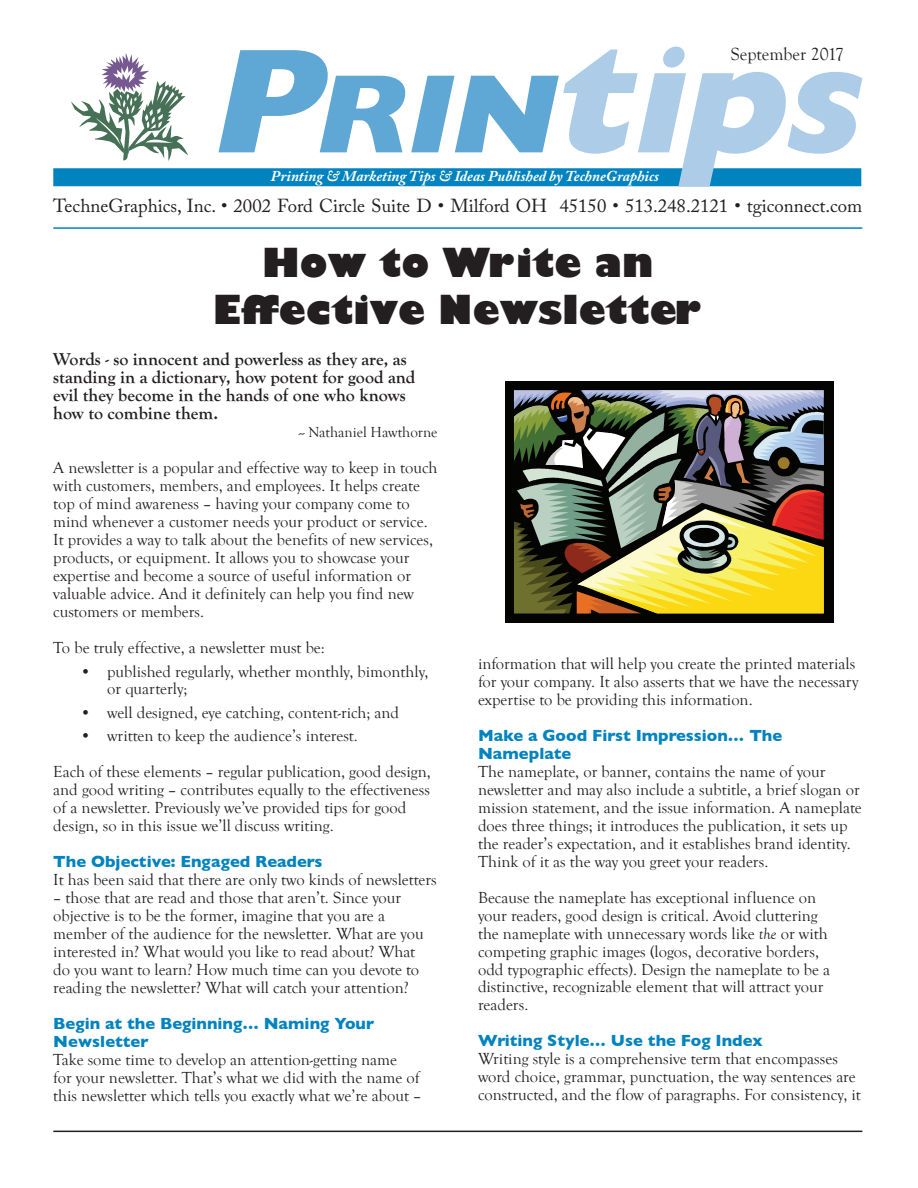
<style>
.page{position:relative;width:918px;height:1188px;background:#fff}
.page>*{position:absolute;margin:0;border:0;box-sizing:border-box;transform-origin:0 0}
.t1{font:800 39px/46.8px "Gill Sans";color:#231f20;text-align:center}
.t2{font:18.75px "Adobe Caslon Pro";color:#231f20}
.t3{font:700 18px/18px "Goudy Old Style T";color:#231f20}
.t4{font:18px "Goudy Old Style T";color:#231f20}
.t5{font:16.5px/18px "Goudy Old Style T";color:#231f20}
.t6{font:700 16.5px/18px "Gill Sans";color:#0083bf}
.t7{font:italic 700 15px "Adobe Caslon Pro";color:#fff}
.t8{font:15px "Goudy Old Style T";color:#231f20}
.s1{font-style:italic}
</style>
<div class="page">
<hr style="left:53px;top:1131px;width:809px;height:1px;background:#231f20">
<div style="left:506px;top:381px;width:328px;height:242px;background:#040503"></div>
<svg style="left:514px;top:390px;width:310px;height:223px"></svg>
<div style="left:53px;top:168px;width:808px;height:18px;background:#0083bf"></div>
<svg style="left:218px;top:47px;width:644px;height:140px"></svg>
<svg style="left:71px;top:54px;width:117px;height:107px"></svg>
<hr style="left:53px;top:227px;width:809px;height:2px;background:#0083bf">
<p class="t4" style="left:731px;top:44px;width:115px">September 2017</p>
<p class="t7" style="left:271px;top:167px;width:390px">Printing &amp; Marketing Tips &amp; Ideas Published by TechneGraphics</p>
<p class="t2" style="left:53px;top:195px;width:810px">TechneGraphics, Inc. • 2002 Ford Circle Suite D • Milford OH 45150 • 513.248.2121 • tgiconnect.com</p>
<h1 class="t1" style="left:213px;top:239px;width:492px">How to Write an<br>Effective Newsletter</h1>
<p class="t3" style="left:53px;top:351px;width:364px">Words - so innocent and powerless as they are, as standing in a dictionary, how potent for good and evil they become in the hands of one who knows how to combine them.</p>
<p class="t8" style="left:299px;top:424px;width:140px">-- Nathaniel Hawthorne</p>
<p class="t5" style="left:53px;top:459px;width:386px">A newsletter is a popular and effective way to keep in touch with customers, members, and employees. It helps create top of mind awareness – having your company come to mind whenever a customer needs your product or service.<br>It provides a way to talk about the benefits of new services, products, or equipment. It allows you to showcase your expertise and become a source of useful information or valuable advice. And it definitely can help you find new customers or members.</p>
<p class="t5" style="left:53px;top:639px;width:273px">To be truly effective, a newsletter must be:</p>
<p class="t5" style="left:107px;top:662px;width:323px;text-indent:-27px">• published regularly, whether monthly, bimonthly, or quarterly;</p>
<p class="t5" style="left:80px;top:704px;width:320px">• well designed, eye catching, content-rich; and</p>
<p class="t5" style="left:53px;top:718px;width:379px;line-height:36px;text-indent:27px">• written to keep the audience’s interest.<br>Each of these elements – regular publication, good design,</p>
<p class="t5" style="left:53px;top:781px;width:378px">and good writing – contributes equally to the effectiveness of a newsletter. Previously we’ve provided tips for good design, so in this issue we’ll discuss writing.</p>
<p class="t6" style="left:53px;top:852px;width:271px">The Objective: Engaged Readers</p>
<p class="t5" style="left:53px;top:871px;width:385px">It has been said that there are only two kinds of newsletters</p>
<p class="t5" style="left:53px;top:889px;width:372px">– those that are read and those that aren’t. Since your objective is to be the former, imagine that you are a member of the audience for the newsletter. What are you interested in? What would you like to read about? What do you want to learn? How much time can you devote to reading the newsletter? What will catch your attention?</p>
<p class="t6" style="left:53px;top:1014px;width:322px">Begin at the Beginning… Naming Your<br>Newsletter</p>
<p class="t5" style="left:53px;top:1051px;width:370px">Take some time to develop an attention-getting name<br>for your newsletter. That’s what we did with the name of this newsletter which tells you exactly what we’re about –</p>
<p class="t5" style="left:478px;top:655px;width:382px">information that will help you create the printed materials for your company. It also asserts that we have the necessary expertise to be providing this information.</p>
<p class="t6" style="left:478px;top:726px;width:306px">Make a Good First Impression… The<br>Nameplate</p>
<p class="t5" style="left:478px;top:763px;width:385px">The nameplate, or banner, contains the name of your newsletter and may also include a subtitle, a brief slogan or mission statement, and the issue information. A nameplate does three things; it introduces the publication, it sets up the reader’s expectation, and it establishes brand identity.<br>Think of it as the way you greet your readers.</p>
<p class="t5" style="left:478px;top:889px;width:354px">Because the nameplate has exceptional influence on your readers, good design is critical. Avoid cluttering the nameplate with unnecessary words like <span class="s1">the</span> or with competing graphic images (logos, decorative borders, odd typographic effects). Design the nameplate to be a distinctive, recognizable element that will attract your readers.</p>
<p class="t6" style="left:478px;top:1032px;width:286px">Writing Style… Use the Fog Index</p>
<p class="t5" style="left:478px;top:1050px;width:384px">Writing style is a comprehensive term that encompasses word choice, grammar, punctuation, the way sentences are constructed, and the flow of paragraphs. For consistency, it</p>
</div>
